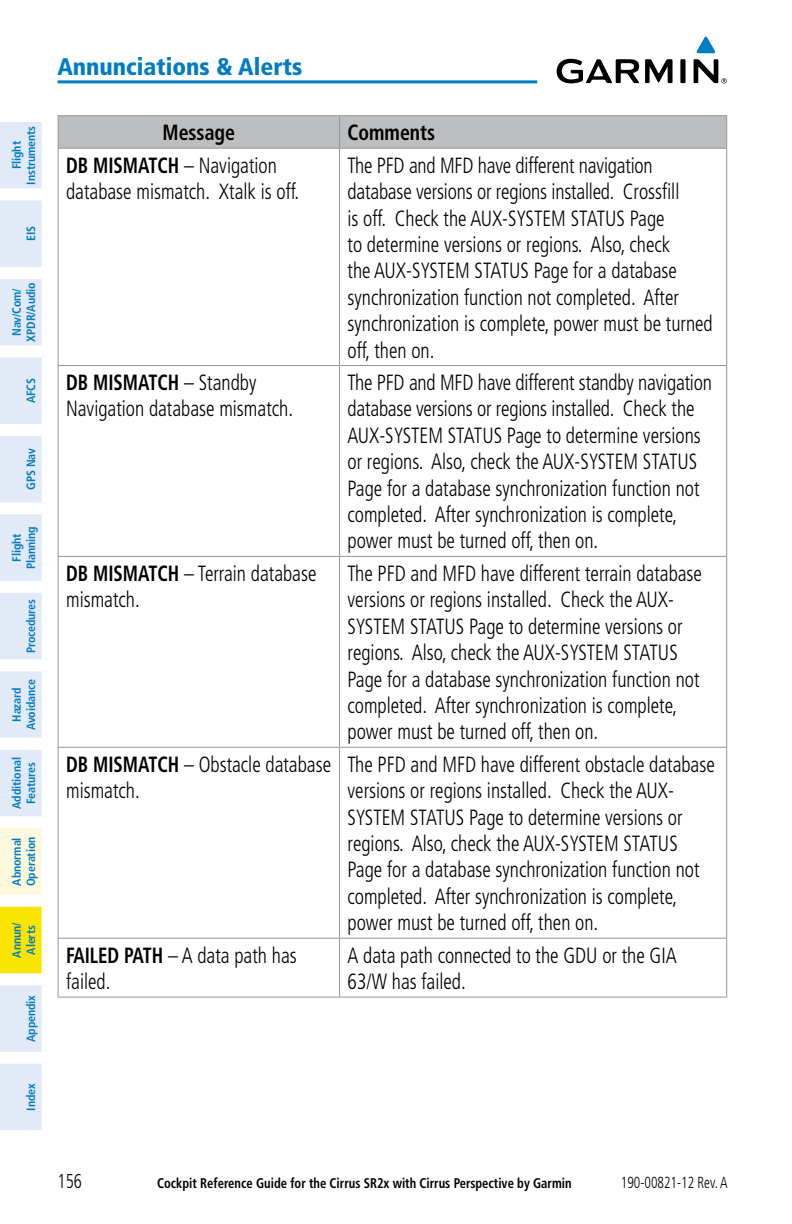
<style>
.page{position:relative;width:792px;height:1224px;background:#fff}
.page>*{position:absolute;margin:0;border:0;box-sizing:border-box;transform-origin:0 0}
.t1{font:900 condensed 24px "Frutiger";color:#007cc3}
.Table_Entry_Left{font:300 condensed 22px/26.4px "Frutiger";color:#000;scale:.9 1}
.Table_Title_Left{font:700 condensed 22px "Frutiger";color:#000;scale:.9 1}
.Table_Title_Centered{font:700 condensed 22px "Frutiger";color:#000;scale:.9 1}
.t2{font:300 condensed 20px "Frutiger";color:#000;scale:.85 1}
.t3{font:300 condensed 16px "Frutiger";color:#000;scale:.85 1}
.t4{font:700 condensed 14px "Frutiger";color:#000;scale:.9 1}
.t5{font:700 condensed 12px/14.4px "Frutiger";letter-spacing:-.01em;color:#007cc3;text-align:center}
.s1{font-weight:700}
</style>
<div class="page">
<div style="left:0;top:122px;width:42px;height:1008px;background:#e3eaf7"></div>
<div style="left:0;top:822px;width:48px;height:79px;background:#fef9dd"></div>
<div style="left:0;top:901px;width:48px;height:78px;background:#f9e500"></div>
<div style="left:0;top:188px;width:54px;height:12px;background:#fff"></div>
<div style="left:0;top:267px;width:54px;height:12px;background:#fff"></div>
<div style="left:0;top:345px;width:54px;height:12px;background:#fff"></div>
<div style="left:0;top:424px;width:54px;height:12px;background:#fff"></div>
<div style="left:0;top:502px;width:54px;height:12px;background:#fff"></div>
<div style="left:0;top:581px;width:54px;height:12px;background:#fff"></div>
<div style="left:0;top:659px;width:54px;height:12px;background:#fff"></div>
<div style="left:0;top:738px;width:54px;height:12px;background:#fff"></div>
<div style="left:0;top:816px;width:54px;height:12px;background:#fff"></div>
<div style="left:42px;top:828px;width:12px;height:67px;background:#fff"></div>
<div style="left:0;top:895px;width:54px;height:12px;background:#fff"></div>
<div style="left:42px;top:907px;width:12px;height:66px;background:#fff"></div>
<div style="left:0;top:973px;width:54px;height:12px;background:#fff"></div>
<div style="left:0;top:1052px;width:54px;height:12px;background:#fff"></div>
<div style="left:59px;top:116px;width:667px;height:32px;background:#bcbec0"></div>
<hr style="left:58px;top:115px;width:282px;height:1px;background:#939598">
<hr style="left:58px;top:116px;width:1px;height:32px;background:#939598">
<hr style="left:340px;top:115px;width:387px;height:1px;background:#939598">
<hr style="left:339px;top:116px;width:1px;height:32px;background:#939598">
<hr style="left:726px;top:116px;width:1px;height:32px;background:#939598">
<hr style="left:58px;top:148px;width:282px;height:1px;background:#939598">
<hr style="left:58px;top:149px;width:1px;height:216px;background:#939598">
<hr style="left:340px;top:148px;width:387px;height:1px;background:#939598">
<hr style="left:339px;top:149px;width:1px;height:216px;background:#939598">
<hr style="left:726px;top:149px;width:1px;height:216px;background:#939598">
<hr style="left:58px;top:365px;width:282px;height:1px;background:#939598">
<hr style="left:58px;top:366px;width:1px;height:190px;background:#939598">
<hr style="left:340px;top:365px;width:387px;height:1px;background:#939598">
<hr style="left:339px;top:366px;width:1px;height:190px;background:#939598">
<hr style="left:726px;top:366px;width:1px;height:190px;background:#939598">
<hr style="left:58px;top:556px;width:282px;height:1px;background:#939598">
<hr style="left:58px;top:557px;width:1px;height:190px;background:#939598">
<hr style="left:340px;top:556px;width:387px;height:1px;background:#939598">
<hr style="left:339px;top:557px;width:1px;height:190px;background:#939598">
<hr style="left:726px;top:557px;width:1px;height:190px;background:#939598">
<hr style="left:58px;top:747px;width:282px;height:1px;background:#939598">
<hr style="left:58px;top:748px;width:1px;height:190px;background:#939598">
<hr style="left:340px;top:747px;width:387px;height:1px;background:#939598">
<hr style="left:339px;top:748px;width:1px;height:190px;background:#939598">
<hr style="left:726px;top:748px;width:1px;height:190px;background:#939598">
<hr style="left:58px;top:938px;width:282px;height:1px;background:#939598">
<hr style="left:58px;top:939px;width:1px;height:58px;background:#939598">
<hr style="left:340px;top:938px;width:387px;height:1px;background:#939598">
<hr style="left:339px;top:939px;width:1px;height:58px;background:#939598">
<hr style="left:726px;top:939px;width:1px;height:58px;background:#939598">
<hr style="left:58px;top:997px;width:282px;height:1px;background:#939598">
<hr style="left:340px;top:997px;width:387px;height:1px;background:#939598">
<svg style="left:697px;top:37px;width:18px;height:16px"></svg>
<svg style="left:557px;top:59px;width:170px;height:25px"></svg>
<hr style="left:58px;top:80px;width:479px;height:3px;background:#007dc3">
<p class="t1" style="left:57px;top:52px;width:246px">Annunciations &amp; Alerts</p>
<p class="t5" style="left:10px;top:185px;width:60px;rotate:-90deg">Flight<br>Instruments</p>
<p class="t5" style="left:24px;top:241px;width:17px;rotate:-90deg">EIS</p>
<p class="t5" style="left:10px;top:342px;width:61px;rotate:-90deg">Nav/Com/<br>XPDR/Audio</p>
<p class="t5" style="left:24px;top:403px;width:27px;rotate:-90deg">AFCS</p>
<p class="t5" style="left:24px;top:490px;width:43px;rotate:-90deg">GPS Nav</p>
<p class="t5" style="left:10px;top:569px;width:44px;rotate:-90deg">Flight<br>Planning</p>
<p class="t5" style="left:24px;top:653px;width:56px;rotate:-90deg">Procedures</p>
<p class="t5" style="left:10px;top:730px;width:53px;rotate:-90deg">Hazard<br>Avoidance</p>
<p class="t5" style="left:10px;top:809px;width:53px;rotate:-90deg">Additional<br>Features</p>
<p class="t5" style="left:10px;top:886px;width:51px;text-align:left;rotate:-90deg">Abnormal<br>Operation</p>
<p class="t5" style="left:10px;top:958px;width:36px;text-align:left;rotate:-90deg">Annun/<br>Alerts</p>
<p class="t5" style="left:24px;top:1042px;width:48px;rotate:-90deg">Appendix</p>
<p class="t5" style="left:24px;top:1111px;width:29px;rotate:-90deg">Index</p>
<p class="Table_Title_Centered" style="left:163px;top:120px;width:82px">Message</p>
<p class="Table_Title_Left" style="left:348px;top:120px;width:99px">Comments</p>
<p class="Table_Entry_Left" style="left:66px;top:152px;width:261px"><span class="s1">DB MISMATCH</span> – Navigation database mismatch. Xtalk is off.</p>
<p class="Table_Entry_Left" style="left:348px;top:152px;width:407px">The PFD and MFD have different navigation database versions or regions installed. Crossfill<br>is off. Check the AUX-SYSTEM STATUS Page<br>to determine versions or regions. Also, check<br>the AUX-SYSTEM STATUS Page for a database synchronization function not completed. After synchronization is complete, power must be turned off, then on.</p>
<p class="Table_Entry_Left" style="left:66px;top:370px;width:254px"><span class="s1">DB MISMATCH</span> – Standby<br>Navigation database mismatch.</p>
<p class="Table_Entry_Left" style="left:348px;top:370px;width:406px">The PFD and MFD have different standby navigation database versions or regions installed. Check the AUX-SYSTEM STATUS Page to determine versions or regions. Also, check the AUX-SYSTEM STATUS Page for a database synchronization function not completed. After synchronization is complete, power must be turned off, then on.</p>
<p class="Table_Entry_Left" style="left:66px;top:560px;width:280px"><span class="s1">DB MISMATCH</span> – Terrain database mismatch.</p>
<p class="Table_Entry_Left" style="left:348px;top:560px;width:395px">The PFD and MFD have different terrain database versions or regions installed. Check the AUX-SYSTEM STATUS Page to determine versions or regions. Also, check the AUX-SYSTEM STATUS Page for a database synchronization function not completed. After synchronization is complete, power must be turned off, then on.</p>
<p class="Table_Entry_Left" style="left:66px;top:751px;width:296px"><span class="s1">DB MISMATCH</span> – Obstacle database mismatch.</p>
<p class="Table_Entry_Left" style="left:348px;top:751px;width:410px">The PFD and MFD have different obstacle database versions or regions installed. Check the AUX-SYSTEM STATUS Page to determine versions or regions. Also, check the AUX-SYSTEM STATUS Page for a database synchronization function not completed. After synchronization is complete, power must be turned off, then on.</p>
<p class="Table_Entry_Left" style="left:66px;top:942px;width:258px"><span class="s1">FAILED PATH</span> – A data path has failed.</p>
<p class="Table_Entry_Left" style="left:348px;top:942px;width:367px">A data path connected to the GDU or the GIA<br>63/W has failed.</p>
<p class="t2" style="left:58px;top:1170px;width:30px">156</p>
<p class="t4" style="left:157px;top:1175px;width:462px">Cockpit Reference Guide for the Cirrus SR2x with Cirrus Perspective by Garmin</p>
<p class="t3" style="left:621px;top:1173px;width:127px">190-00821-12 Rev. A</p>
</div>
